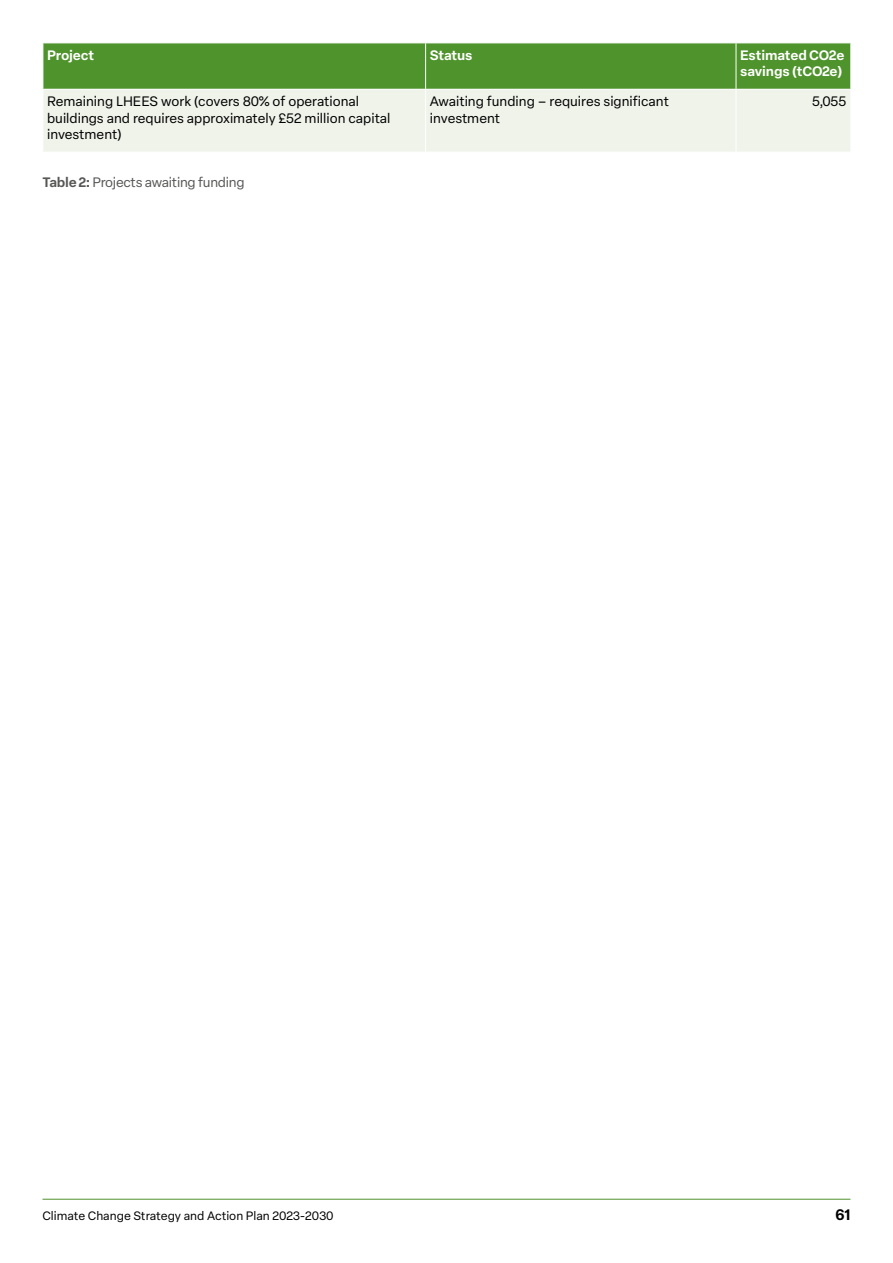
<style>
.page{position:relative;width:893px;height:1263px;background:#fff}
.page>*{position:absolute;margin:0;border:0;box-sizing:border-box;transform-origin:0 0}
.t1{font:600 15px "Elza Text";color:#000}
.t2{font:13.5px/16.5px "Elza Text";color:#000}
.t3{font:600 13.5px/16.5px "Elza Text";letter-spacing:-.01em;color:#fff}
.t4{font:13.5px "Elza Text";letter-spacing:-.02em;color:#575756}
.t5{font:12px "Elza Text";color:#000}
.s1{font-weight:600}
</style>
<div class="page">
<hr style="left:43px;top:1199px;width:807px;height:1px;background:#4f932d">
<div style="left:44px;top:44px;width:806px;height:45px;background:#4f932d"></div>
<div style="left:44px;top:90px;width:806px;height:62px;background:#eff3ea"></div>
<hr style="left:425px;top:43px;width:1px;height:46px;background:#fff">
<hr style="left:736px;top:43px;width:1px;height:46px;background:#fff">
<hr style="left:425px;top:90px;width:1px;height:62px;background:#fff">
<hr style="left:736px;top:90px;width:1px;height:62px;background:#fff">
<p class="t3" style="left:47px;top:46px;width:49px">Project</p>
<p class="t3" style="left:430px;top:46px;width:44px">Status</p>
<p class="t3" style="left:740px;top:46px;width:106px">Estimated CO2e savings (tCO2e)</p>
<p class="t2" style="left:47px;top:93px;width:345px">Remaining LHEES work (covers 80% of operational buildings and requires approximately £52 million capital investment)</p>
<p class="t2" style="left:430px;top:93px;width:241px">Awaiting funding – requires significant investment</p>
<p class="t2" style="left:812px;top:93px;width:36px">5,055</p>
<p class="t4" style="left:43px;top:172px;width:204px"><span class="s1">Table 2:</span> Projects awaiting funding</p>
<p class="t5" style="left:43px;top:1207px;width:293px">Climate Change Strategy and Action Plan 2023-2030</p>
<p class="t1" style="left:835px;top:1203px;width:16px">61</p>
</div>
